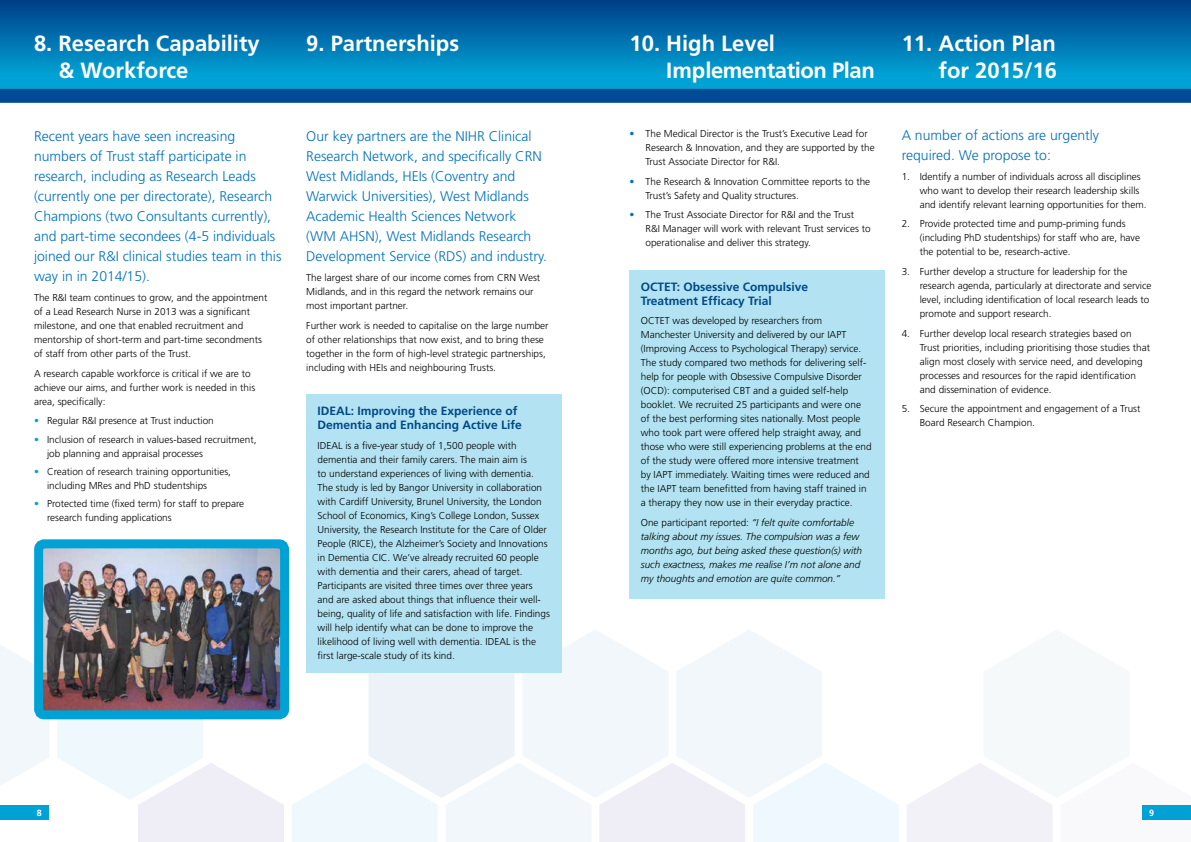
<style>
.page{position:relative;width:1191px;height:842px;background:#fff}
.page>*{position:absolute;margin:0;border:0;box-sizing:border-box;transform-origin:0 0}
.t1{font:700 22px/26.4px "Frutiger";color:#fff}
.t2{font:700 22px/26.4px "Frutiger";letter-spacing:-.02em;color:#fff}
.t3{font:300 14px/20px "Frutiger";color:#0070ba}
.t4{font:700 12px/14px "Frutiger";color:#004987}
.t5{font:300 10px/14px "Frutiger";color:#000}
.t6{font:italic 300 10px/14px "Frutiger";color:#000}
.t7{font:700 9px "Frutiger";color:#fff}
.s1{color:#00a1d4}
.s2{color:#0070ba}
.s3{font-style:normal}
</style>
<div class="page">
<svg style="left:0;top:645px;width:50px;height:140px"></svg>
<svg style="left:57px;top:719px;width:227px;height:123px"></svg>
<svg style="left:292px;top:629px;width:607px;height:213px"></svg>
<svg style="left:907px;top:763px;width:284px;height:79px"></svg>
<div style="left:0;top:0;width:1191px;height:96px;background:#00a1d4"></div>
<div style="left:0;top:0;width:1191px;height:73px;background:linear-gradient(to bottom,#003d87,#009ed2)"></div>
<div style="left:0;top:806px;width:48px;height:14px;background:#00a1d4"></div>
<div style="left:0;top:89px;width:1191px;height:14px;background:#004b93"></div>
<div style="left:1143px;top:805px;width:48px;height:14px;background:#00a1d4"></div>
<div style="left:306px;top:394px;width:255px;height:279px;background:#b3e3f2"></div>
<div style="left:629px;top:270px;width:255px;height:328px;background:#b3e3f2"></div>
<img style="left:44px;top:549px;width:235px;height:160px">
<div style="left:34px;top:539px;width:255px;height:180px;border:9px solid #00a1d4;border-radius:6px"></div>
<h1 class="t1" style="left:58px;top:30px;width:203px;text-indent:-24px">8. Research Capability &amp; Workforce</h1>
<p class="t3" style="left:34px;top:127px;width:249px">Recent years have seen increasing numbers of Trust staff participate in research, including as Research Leads (currently one per directorate), Research Champions (two Consultants currently), and part-time secondees (4-5 individuals joined our R&amp;I clinical studies team in this way in in 2014/15).</p>
<p class="t5" style="left:34px;top:291px;width:235px">The R&amp;I team continues to grow, and the appointment of a Lead Research Nurse in 2013 was a significant milestone, and one that enabled recruitment and mentorship of short-term and part-time secondments of staff from other parts of the Trust.</p>
<p class="t5" style="left:34px;top:366px;width:223px">A research capable workforce is critical if we are to achieve our aims, and further work is needed in this area, specifically:</p>
<p class="t5" style="left:34px;top:414px;width:181px"><span class="s1">•</span> Regular R&amp;I presence at Trust induction</p>
<p class="t5" style="left:47px;top:432px;width:211px;text-indent:-13px"><span class="s1">•</span> Inclusion of research in values-based recruitment, job planning and appraisal processes</p>
<p class="t5" style="left:47px;top:464px;width:185px;text-indent:-13px"><span class="s1">•</span> Creation of research training opportunities, including MRes and PhD studentships</p>
<p class="t5" style="left:47px;top:497px;width:199px;text-indent:-13px"><span class="s1">•</span> Protected time (fixed term) for staff to prepare research funding applications</p>
<h1 class="t1" style="left:306px;top:30px;width:154px">9. Partnerships</h1>
<h1 class="t2" style="left:666px;top:30px;width:210px;text-indent:-37px">10. High Level<br>Implementation Plan</h1>
<p class="t3" style="left:306px;top:127px;width:242px">Our key partners are the NIHR Clinical Research Network, and specifically CRN West Midlands, HEIs (Coventry and Warwick Universities), West Midlands Academic Health Sciences Network (WM AHSN), West Midlands Research Development Service (RDS) and industry.</p>
<p class="t5" style="left:306px;top:271px;width:235px">The largest share of our income comes from CRN West<br>Midlands, and in this regard the network remains our most important partner.</p>
<p class="t5" style="left:306px;top:318px;width:244px">Further work is needed to capitalise on the large number of other relationships that now exist, and to bring these together in the form of high-level strategic partnerships, including with HEIs and neighbouring Trusts.</p>
<p class="t4" style="left:317px;top:404px;width:206px">IDEAL: Improving the Experience of<br>Dementia and Enhancing Active Life</p>
<p class="t5" style="left:317px;top:438px;width:234px">IDEAL is a five-year study of 1,500 people with dementia and their family carers. The main aim is<br>to understand experiences of living with dementia.<br>The study is led by Bangor University in collaboration with Cardiff University, Brunel University, the London School of Economics, King’s College London, Sussex University, the Research Institute for the Care of Older People (RICE), the Alzheimer’s Society and Innovations in Dementia CIC. We’ve already recruited 60 people with dementia and their carers, ahead of target.<br>Participants are visited three times over three years and are asked about things that influence their well&shy;being, quality of life and satisfaction with life. Findings will help identify what can be done to improve the likelihood of living well with dementia. IDEAL is the first large-scale study of its kind.</p>
<p class="t5" style="left:645px;top:126px;width:231px;text-indent:-16px"><span class="s2">•</span> The Medical Director is the Trust’s Executive Lead for<br>Research &amp; Innovation, and they are supported by the<br>Trust Associate Director for R&amp;I.</p>
<p class="t5" style="left:645px;top:174px;width:226px;text-indent:-16px"><span class="s2">•</span> The Research &amp; Innovation Committee reports to the<br>Trust’s Safety and Quality structures.</p>
<p class="t5" style="left:645px;top:208px;width:227px;text-indent:-16px"><span class="s2">•</span> The Trust Associate Director for R&amp;I and the Trust<br>R&amp;I Manager will work with relevant Trust services to operationalise and deliver this strategy.</p>
<p class="t4" style="left:641px;top:279px;width:169px">OCTET: Obsessive Compulsive<br>Treatment Efficacy Trial</p>
<p class="t5" style="left:641px;top:314px;width:232px">OCTET was developed by researchers from Manchester University and delivered by our IAPT (Improving Access to Psychological Therapy) service.<br>The study compared two methods for delivering self&shy;help for people with Obsessive Compulsive Disorder (OCD): computerised CBT and a guided self-help booklet. We recruited 25 participants and were one of the best performing sites nationally. Most people who took part were offered help straight away, and those who were still experiencing problems at the end of the study were offered more intensive treatment<br>by IAPT immediately. Waiting times were reduced and the IAPT team benefitted from having staff trained in a therapy they now use in their everyday practice.</p>
<p class="t6" style="left:641px;top:516px;width:223px"><span class="s3">One participant reported:</span> “I felt quite comfortable talking about my issues. The compulsion was a few months ago, but being asked these question(s) with such exactness, makes me realise I’m not alone and my thoughts and emotion are quite common.”</p>
<h1 class="t1" style="left:901px;top:30px;width:157px;text-align:right">11. Action Plan for 2015/16</h1>
<h2 class="t3" style="left:901px;top:125px;width:199px">A number of actions are urgently required. We propose to:</h2>
<p class="t5" style="left:919px;top:169px;width:228px;text-indent:-18px">1. Identify a number of individuals across all disciplines who want to develop their research leadership skills and identify relevant learning opportunities for them.</p>
<p class="t5" style="left:919px;top:217px;width:222px;text-indent:-18px">2. Provide protected time and pump-priming funds (including PhD studentships) for staff who are, have the potential to be, research-active.</p>
<p class="t5" style="left:919px;top:264px;width:233px;text-indent:-18px">3. Further develop a structure for leadership for the research agenda, particularly at directorate and service level, including identification of local research leads to promote and support research.</p>
<p class="t5" style="left:919px;top:326px;width:232px;text-indent:-18px">4. Further develop local research strategies based on Trust priorities, including prioritising those studies that align most closely with service need, and developing processes and resources for the rapid identification and dissemination of evidence.</p>
<p class="t5" style="left:919px;top:402px;width:222px;text-indent:-18px">5. Secure the appointment and engagement of a Trust<br>Board Research Champion.</p>
<p class="t7" style="left:37px;top:808px;width:7px">8</p>
<p class="t7" style="left:1149px;top:807px;width:7px">9</p>
</div>
